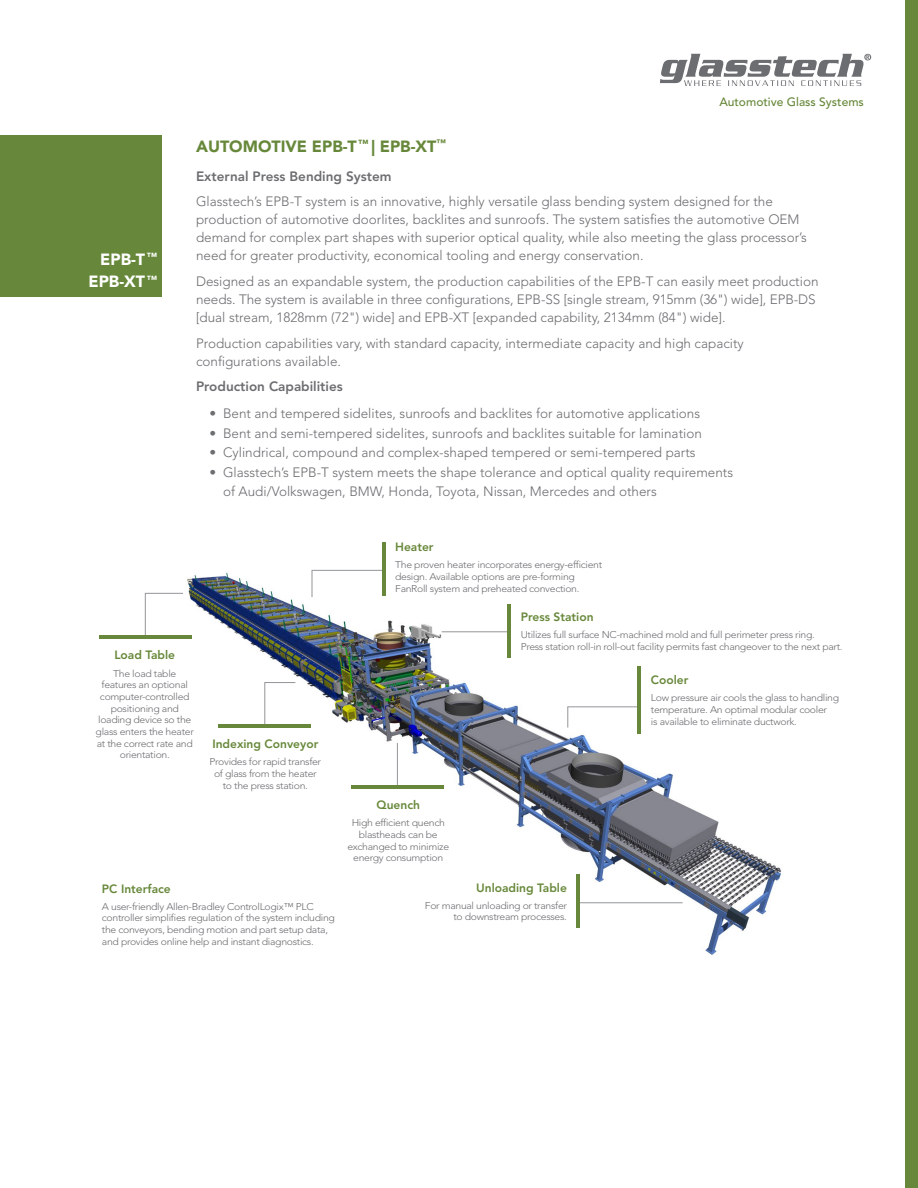
<style>
.page{position:relative;width:918px;height:1188px;background:#fff}
.page>*{position:absolute;margin:0;border:0;box-sizing:border-box;transform-origin:0 0}
.Headline{font:900 16.2px "Avenir LT Std";color:#67883a}
.Headline-2{font:900 16.2px/22.5px "Avenir LT Std";color:#fff;text-align:right}
._2014_BODY{font:300 13.5px/18px "Avenir LT Std";color:#6c6d70}
._2014_BULLETED_BODY{font:300 13.5px/19.5px "Avenir LT Std";color:#6c6d70}
._2014_FRONT_BODY_SUB{font:800 13.5px "Avenir LT Std";color:#6c6d70}
._2014_CALLOUT_SUB{font:800 12px "Avenir LT Std";color:#67883a}
.Service_Copy_Under_L{font:500 12px "Avenir LT Std";color:#67883a}
._2014_CALLOUT_BODY{font:300 9.75px/11.7px "Avenir LT Std";letter-spacing:-.03em;color:#6c6d70;scale:1.07 1}
</style>
<div class="page">
<img style="left:144px;top:560px;width:638px;height:395px">
<svg style="left:660px;top:54px;width:211px;height:32px"></svg>
<div style="left:0;top:135px;width:162px;height:162px;background:#67883a"></div>
<div style="left:905px;top:0;width:13px;height:1188px;background:#67883a"></div>
<svg style="left:145px;top:593px;width:39px;height:42px"></svg>
<hr style="left:99px;top:635px;width:93px;height:4px;background:#67883a">
<svg style="left:264px;top:682px;width:32px;height:42px"></svg>
<hr style="left:219px;top:724px;width:92px;height:4px;background:#67883a">
<hr style="left:397px;top:743px;width:1px;height:44px;background:#939598">
<hr style="left:351px;top:785px;width:93px;height:4px;background:#67883a">
<hr style="left:312px;top:570px;width:70px;height:1px;background:#939598">
<svg style="left:312px;top:571px;width:1px;height:26px"></svg>
<hr style="left:382px;top:542px;width:3px;height:54px;background:#67883a">
<hr style="left:568px;top:706px;width:70px;height:1px;background:#939598">
<svg style="left:567px;top:707px;width:1px;height:21px"></svg>
<hr style="left:637px;top:667px;width:4px;height:67px;background:#67883a">
<hr style="left:442px;top:631px;width:66px;height:1px;background:#939598">
<hr style="left:507px;top:604px;width:4px;height:53px;background:#67883a">
<hr style="left:576px;top:902px;width:107px;height:1px;background:#939598">
<hr style="left:576px;top:875px;width:4px;height:53px;background:#67883a">
<p class="Headline-2" style="left:89px;top:248px;width:70px">EPB-T <sup>™<br></sup>EPB-XT <sup>™</sup></p>
<p class="Headline" style="left:196px;top:136px;width:251px">AUTOMOTIVE EPB-T<sup>™</sup> | EPB-XT<sup>™</sup></p>
<p class="Service_Copy_Under_L" style="left:719px;top:95px;width:146px">Automotive Glass Systems</p>
<p class="_2014_FRONT_BODY_SUB" style="left:196px;top:168px;width:197px">External Press Bending System</p>
<p class="_2014_BODY" style="left:196px;top:193px;width:613px">Glasstech’s EPB-T system is an innovative, highly versatile glass bending system designed for the production of automotive doorlites, backlites and sunroofs. The system satisfies the automotive OEM demand for complex part shapes with superior optical quality, while also meeting the glass processor’s need for greater productivity, economical tooling and energy conservation.</p>
<p class="_2014_BODY" style="left:196px;top:272px;width:624px">Designed as an expandable system, the production capabilities of the EPB-T can easily meet production needs. The system is available in three configurations, EPB-SS [single stream, 915mm (36") wide], EPB-DS [dual stream, 1828mm (72") wide] and EPB-XT [expanded capability, 2134mm (84") wide].</p>
<p class="_2014_BODY" style="left:196px;top:334px;width:549px">Production capabilities vary, with standard capacity, intermediate capacity and high capacity configurations available.</p>
<p class="_2014_FRONT_BODY_SUB" style="left:196px;top:378px;width:148px">Production Capabilities</p>
<p class="_2014_BULLETED_BODY" style="left:210px;top:404px;width:492px">• Bent and tempered sidelites, sunroofs and backlites for automotive applications</p>
<p class="_2014_BULLETED_BODY" style="left:210px;top:423px;width:494px">• Bent and semi-tempered sidelites, sunroofs and backlites suitable for lamination</p>
<p class="_2014_BULLETED_BODY" style="left:210px;top:443px;width:488px">• Cylindrical, compound and complex-shaped tempered or semi-tempered parts</p>
<p class="_2014_BULLETED_BODY" style="left:223px;top:462px;width:512px;text-indent:-14px">• Glasstech’s EPB-T system meets the shape tolerance and optical quality requirements of Audi/Volkswagen, BMW, Honda, Toyota, Nissan, Mercedes and others</p>
<p class="_2014_CALLOUT_SUB" style="left:395px;top:540px;width:40px">Heater</p>
<p class="_2014_CALLOUT_BODY" style="left:395px;top:559px;width:195px">The proven heater incorporates energy-efficient design. Available options are pre-forming<br>FanRoll system and preheated convection.</p>
<p class="_2014_CALLOUT_SUB" style="left:114px;top:648px;width:62px">Load Table</p>
<p class="_2014_CALLOUT_BODY" style="left:96px;top:667px;width:93px;text-align:center">The load table features an optional computer-controlled positioning and loading device so the glass enters the heater at the correct rate and orientation.</p>
<p class="_2014_CALLOUT_SUB" style="left:212px;top:737px;width:107px">Indexing Conveyor</p>
<p class="_2014_CALLOUT_BODY" style="left:210px;top:756px;width:106px;text-align:center">Provides for rapid transfer of glass from the heater to the press station.</p>
<p class="_2014_CALLOUT_SUB" style="left:102px;top:881px;width:70px">PC Interface</p>
<p class="_2014_CALLOUT_BODY" style="left:102px;top:901px;width:219px">A user-friendly Allen-Bradley ControlLogix™ PLC controller simplifies regulation of the system including the conveyors, bending motion and part setup data, and provides online help and instant diagnostics.</p>
<p class="_2014_CALLOUT_SUB" style="left:521px;top:610px;width:74px">Press Station</p>
<p class="_2014_CALLOUT_BODY" style="left:521px;top:629px;width:302px">Utilizes full surface NC-machined mold and full perimeter press ring.<br>Press station roll-in roll-out facility permits fast changeover to the next part.</p>
<p class="_2014_CALLOUT_SUB" style="left:377px;top:798px;width:45px">Quench</p>
<p class="_2014_CALLOUT_BODY" style="left:347px;top:817px;width:97px;text-align:center">High efficient quench blastheads can be exchanged to minimize energy consumption</p>
<p class="_2014_CALLOUT_SUB" style="left:476px;top:880px;width:92px">Unloading Table</p>
<p class="_2014_CALLOUT_BODY" style="left:425px;top:900px;width:134px;text-align:right">For manual unloading or transfer to downstream processes.</p>
<p class="_2014_CALLOUT_SUB" style="left:651px;top:673px;width:39px">Cooler</p>
<p class="_2014_CALLOUT_BODY" style="left:651px;top:692px;width:177px">Low pressure air cools the glass to handling temperature. An optimal modular cooler<br>is available to eliminate ductwork.</p>
</div>
